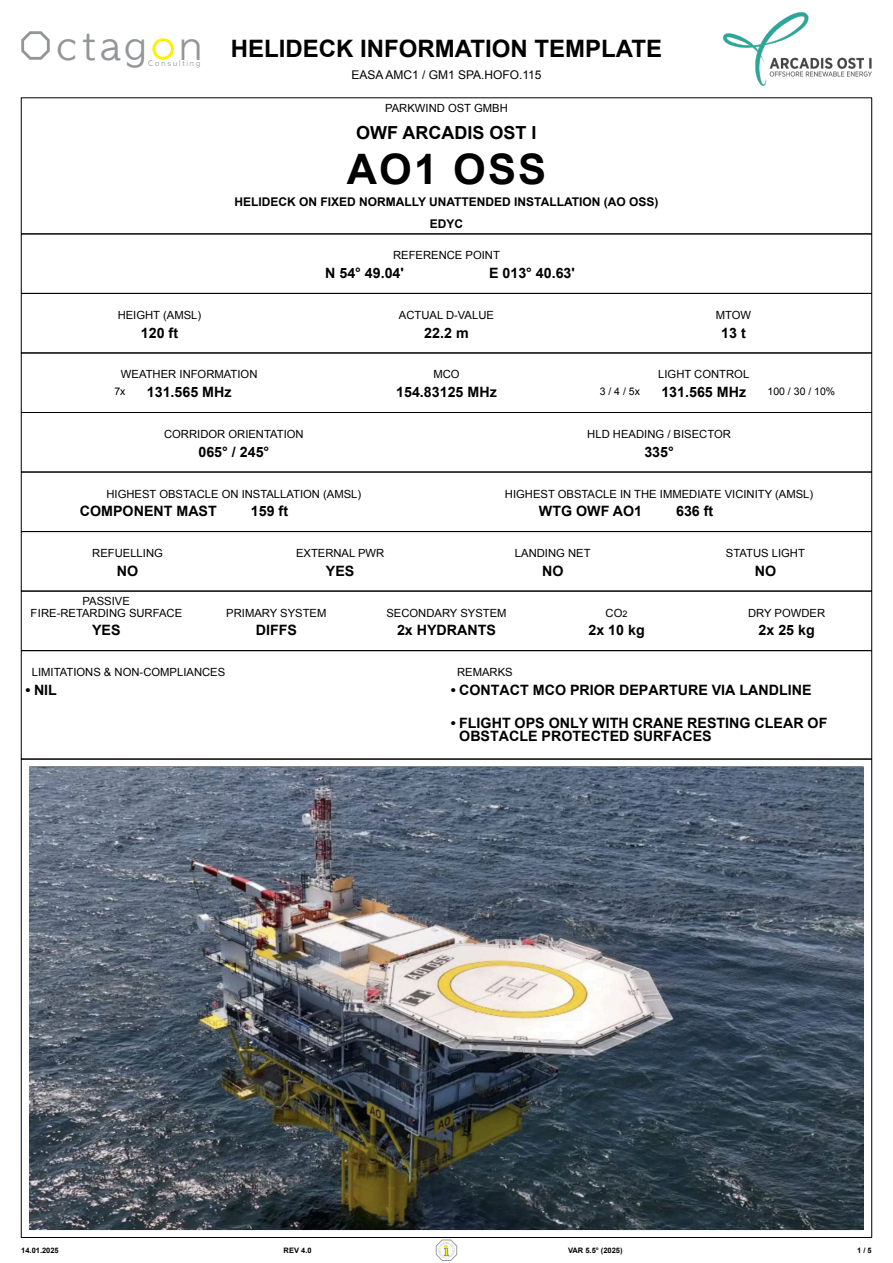
<style>
.page{position:relative;width:893px;height:1263px;background:#fff}
.page>*{position:absolute;margin:0;border:0;box-sizing:border-box;transform-origin:0 0}
.t1{font:700 42px "Arial";letter-spacing:.05em;color:#000}
.t2{font:38.25px "Apple Gothic";color:#939598}
.t3{font:700 24px "Arial";color:#000}
.t4{font:700 18px "Arial";color:#000}
.t5{font:700 14.25px/13.5px "Arial";color:#000}
.t6{font:700 12px "Arial";color:#000}
.t7{font:12px "Arial";color:#000}
.t8{font:11.25px/11.6px "Arial";color:#000;text-align:center}
.t9{font:10.5px "Arial";color:#000}
.t10{font:700 7.5px "Arial";color:#000}
.t11{font:7.2px "Apple Gothic";letter-spacing:.275em;color:#939598}
.s1{font-size:9px}
</style>
<div class="page">
<div style="left:21px;top:293px;width:851px;height:60px;border:1px solid #000"></div>
<div style="left:21px;top:234px;width:851px;height:60px;border:1px solid #000"></div>
<div style="left:21px;top:412px;width:851px;height:60px;border:1px solid #000"></div>
<div style="left:21px;top:472px;width:851px;height:60px;border:1px solid #000"></div>
<div style="left:21px;top:531px;width:851px;height:60px;border:1px solid #000"></div>
<div style="left:21px;top:591px;width:851px;height:60px;border:1px solid #000"></div>
<div style="left:21px;top:650px;width:851px;height:109px;border:1px solid #000"></div>
<svg style="left:436px;top:1239px;width:21px;height:22px"></svg>
<div style="left:21px;top:98px;width:851px;height:136px;border:1px solid #000"></div>
<img style="left:724px;top:12px;width:148px;height:74px">
<svg style="left:152px;top:38px;width:22px;height:22px"></svg>
<svg style="left:21px;top:31px;width:29px;height:29px"></svg>
<img style="left:30px;top:767px;width:833px;height:462px">
<h2 class="t2" style="left:57px;top:26px;width:91px">ctag</h2>
<h2 class="t2" style="left:180px;top:26px;width:23px">n</h2>
<p class="t11" style="left:148px;top:60px;width:53px">Consulting</p>
<h3 class="t3" style="left:231px;top:40px;width:433px">HELIDECK INFORMATION TEMPLATE</h3>
<p class="t7" style="left:351px;top:70px;width:192px">EASA AMC1 / GM1 SPA.HOFO.115</p>
<p class="t8" style="left:385px;top:104px;width:124px">PARKWIND OST GMBH</p>
<h3 class="t4" style="left:356px;top:126px;width:182px">OWF ARCADIS OST I</h3>
<h1 class="t1" style="left:347px;top:153px;width:201px">AO1 OSS</h1>
<p class="t6" style="left:234px;top:198px;width:425px">HELIDECK ON FIXED NORMALLY UNATTENDED INSTALLATION (AO OSS)</p>
<p class="t6" style="left:430px;top:219px;width:35px">EDYC</p>
<p class="t8" style="left:393px;top:251px;width:108px">REFERENCE POINT</p>
<p class="t5" style="left:325px;top:268px;width:80px">N 54° 49.04'</p>
<p class="t5" style="left:489px;top:268px;width:87px">E 013° 40.63'</p>
<p class="t8" style="left:118px;top:310px;width:85px">HEIGHT (AMSL)</p>
<p class="t8" style="left:399px;top:310px;width:97px">ACTUAL D-VALUE</p>
<p class="t8" style="left:716px;top:310px;width:37px">MTOW</p>
<p class="t5" style="left:141px;top:327px;width:39px">120 ft</p>
<p class="t5" style="left:424px;top:327px;width:46px">22.2 m</p>
<p class="t5" style="left:721px;top:327px;width:26px">13 t</p>
<p class="t8" style="left:121px;top:370px;width:138px">WEATHER INFORMATION</p>
<p class="t8" style="left:433px;top:370px;width:28px">MCO</p>
<p class="t8" style="left:658px;top:370px;width:93px">LIGHT CONTROL</p>
<p class="t9" style="left:114px;top:387px;width:13px">7x</p>
<p class="t5" style="left:147px;top:387px;width:86px">131.565 MHz</p>
<p class="t5" style="left:396px;top:387px;width:102px">154.83125 MHz</p>
<p class="t9" style="left:600px;top:387px;width:42px">3 / 4 / 5x</p>
<p class="t5" style="left:661px;top:387px;width:86px">131.565 MHz</p>
<p class="t9" style="left:767px;top:387px;width:69px">100 / 30 / 10%</p>
<p class="t8" style="left:164px;top:429px;width:141px">CORRIDOR ORIENTATION</p>
<p class="t8" style="left:587px;top:429px;width:145px">HLD HEADING / BISECTOR</p>
<p class="t5" style="left:198px;top:446px;width:72px">065° / 245°</p>
<p class="t5" style="left:644px;top:446px;width:31px">335°</p>
<p class="t8" style="left:106px;top:489px;width:256px">HIGHEST OBSTACLE ON INSTALLATION (AMSL)</p>
<p class="t8" style="left:505px;top:489px;width:310px">HIGHEST OBSTACLE IN THE IMMEDIATE VICINITY (AMSL)</p>
<p class="t5" style="left:80px;top:506px;width:138px">COMPONENT MAST</p>
<p class="t5" style="left:251px;top:506px;width:39px">159 ft</p>
<p class="t5" style="left:539px;top:506px;width:105px">WTG OWF AO1</p>
<p class="t5" style="left:676px;top:506px;width:39px">636 ft</p>
<p class="t8" style="left:92px;top:548px;width:72px">REFUELLING</p>
<p class="t8" style="left:296px;top:548px;width:90px">EXTERNAL PWR</p>
<p class="t8" style="left:515px;top:548px;width:77px">LANDING NET</p>
<p class="t8" style="left:726px;top:548px;width:80px">STATUS LIGHT</p>
<p class="t5" style="left:117px;top:565px;width:23px">NO</p>
<p class="t5" style="left:326px;top:565px;width:30px">YES</p>
<p class="t5" style="left:542px;top:565px;width:23px">NO</p>
<p class="t5" style="left:755px;top:565px;width:23px">NO</p>
<p class="t8" style="left:30px;top:596px;width:153px">PASSIVE<br>FIRE-RETARDING SURFACE</p>
<p class="t5" style="left:92px;top:625px;width:30px">YES</p>
<p class="t8" style="left:226px;top:608px;width:102px">PRIMARY SYSTEM</p>
<p class="t8" style="left:386px;top:608px;width:122px">SECONDARY SYSTEM</p>
<p class="t8" style="left:606px;top:608px;width:23px">CO<span class="s1">2</span></p>
<p class="t8" style="left:748px;top:608px;width:79px">DRY POWDER</p>
<p class="t5" style="left:256px;top:625px;width:43px">DIFFS</p>
<p class="t5" style="left:397px;top:625px;width:100px">2x HYDRANTS</p>
<p class="t5" style="left:588px;top:625px;width:58px">2x 10 kg</p>
<p class="t5" style="left:758px;top:625px;width:58px">2x 25 kg</p>
<p class="t8" style="left:32px;top:667px;width:195px">LIMITATIONS &amp; NON-COMPLIANCES</p>
<p class="t8" style="left:457px;top:667px;width:57px">REMARKS</p>
<p class="t5" style="left:451px;top:684px;width:362px">• CONTACT MCO PRIOR DEPARTURE VIA LANDLINE</p>
<p class="t5" style="left:459px;top:717px;width:370px;text-indent:-9px">• FLIGHT OPS ONLY WITH CRANE RESTING CLEAR OF<br>OBSTACLE PROTECTED SURFACES</p>
<p class="t5" style="left:26px;top:684px;width:33px">• NIL</p>
<p class="t10" style="left:21px;top:1247px;width:39px">14.01.2025</p>
<p class="t10" style="left:284px;top:1247px;width:29px">REV 4.0</p>
<p class="t10" style="left:568px;top:1247px;width:56px">VAR 5.5° (2025)</p>
<p class="t10" style="left:857px;top:1247px;width:16px">1 / 5</p>
</div>
